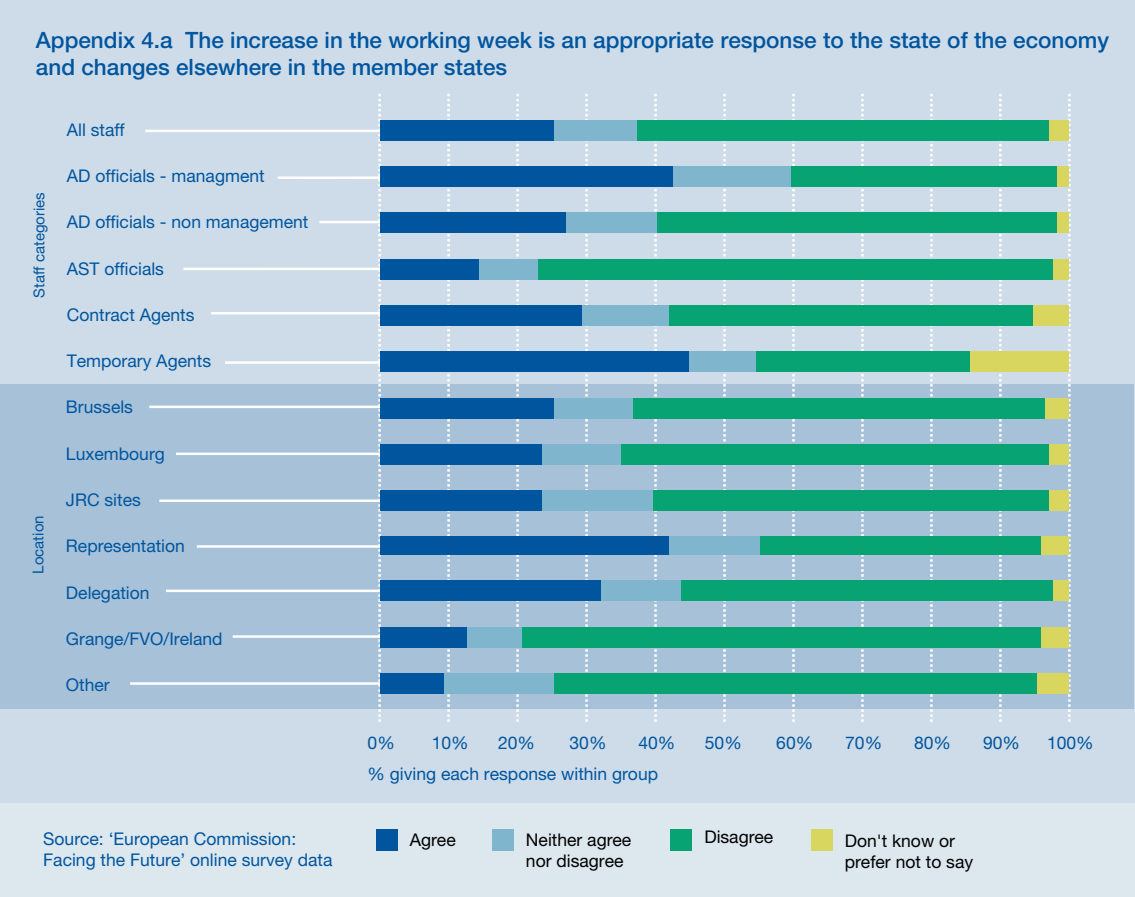
<style>
.page{position:relative;width:1135px;height:897px;background:#fff}
.page>*{position:absolute;margin:0;border:0;box-sizing:border-box;transform-origin:0 0}
.t1{font:500 22.5px/27px "Helvetica Neue LT Com";color:#00559f}
.t2{font:17.5px/21px "Helvetica Neue LT Com";color:#00559f}
.t3{font:17.5px/21px "Helvetica Neue LT Com";color:#000}
.t4{font:15px "Helvetica Neue LT Com";color:#00559f}
</style>
<div class="page">
<div style="left:0;top:0;width:1134px;height:844px;background:#cddce8"></div>
<div style="left:0;top:384px;width:1133px;height:325px;background:#a6c1d8"></div>
<div style="left:0;top:803px;width:1134px;height:93px;background:#dce7ee"></div>
<div style="left:376px;top:829px;width:21px;height:21px;background:#00559f"></div>
<div style="left:492px;top:829px;width:21px;height:21px;background:#7fb6ce"></div>
<div style="left:670px;top:829px;width:22px;height:21px;background:#08a373"></div>
<div style="left:811px;top:829px;width:21px;height:21px;background:#d8d65f"></div>
<svg style="left:1067px;top:94px;width:3px;height:627px"></svg>
<svg style="left:999px;top:94px;width:2px;height:627px"></svg>
<svg style="left:930px;top:94px;width:2px;height:627px"></svg>
<svg style="left:861px;top:94px;width:2px;height:627px"></svg>
<svg style="left:792px;top:94px;width:2px;height:627px"></svg>
<svg style="left:723px;top:94px;width:2px;height:627px"></svg>
<svg style="left:654px;top:94px;width:2px;height:627px"></svg>
<svg style="left:585px;top:94px;width:2px;height:627px"></svg>
<svg style="left:516px;top:94px;width:2px;height:627px"></svg>
<svg style="left:447px;top:94px;width:3px;height:627px"></svg>
<svg style="left:378px;top:94px;width:3px;height:627px"></svg>
<hr style="left:145px;top:130px;width:253px;height:2px;background:#fff">
<hr style="left:277px;top:176px;width:121px;height:3px;background:#fff">
<hr style="left:319px;top:221px;width:70px;height:2px;background:#fff">
<hr style="left:183px;top:267px;width:206px;height:3px;background:#fff">
<hr style="left:211px;top:312px;width:189px;height:2px;background:#fff">
<hr style="left:225px;top:361px;width:164px;height:3px;background:#fff">
<hr style="left:149px;top:405px;width:240px;height:3px;background:#fff">
<hr style="left:176px;top:452px;width:213px;height:3px;background:#fff">
<hr style="left:159px;top:499px;width:230px;height:3px;background:#fff">
<hr style="left:197px;top:545px;width:192px;height:2px;background:#fff">
<hr style="left:166px;top:589px;width:223px;height:3px;background:#fff">
<hr style="left:233px;top:635px;width:156px;height:2px;background:#fff">
<hr style="left:130px;top:682px;width:259px;height:2px;background:#fff">
<div style="left:380px;top:120px;width:174px;height:20px;background:#00559f"></div>
<div style="left:554px;top:120px;width:83px;height:20px;background:#7fb6ce"></div>
<div style="left:637px;top:120px;width:411px;height:20px;background:#08a373"></div>
<div style="left:1048px;top:120px;width:20px;height:20px;background:#d8d65f"></div>
<div style="left:380px;top:166px;width:293px;height:21px;background:#00559f"></div>
<div style="left:673px;top:166px;width:118px;height:21px;background:#7fb6ce"></div>
<div style="left:791px;top:166px;width:265px;height:21px;background:#08a373"></div>
<div style="left:1056px;top:166px;width:12px;height:21px;background:#d8d65f"></div>
<div style="left:380px;top:212px;width:186px;height:21px;background:#00559f"></div>
<div style="left:566px;top:212px;width:91px;height:21px;background:#7fb6ce"></div>
<div style="left:657px;top:212px;width:399px;height:21px;background:#08a373"></div>
<div style="left:1056px;top:212px;width:12px;height:21px;background:#d8d65f"></div>
<div style="left:380px;top:259px;width:99px;height:20px;background:#00559f"></div>
<div style="left:479px;top:259px;width:59px;height:20px;background:#7fb6ce"></div>
<div style="left:538px;top:259px;width:514px;height:20px;background:#08a373"></div>
<div style="left:1052px;top:259px;width:16px;height:20px;background:#d8d65f"></div>
<div style="left:380px;top:305px;width:202px;height:20px;background:#00559f"></div>
<div style="left:582px;top:305px;width:87px;height:20px;background:#7fb6ce"></div>
<div style="left:669px;top:305px;width:363px;height:20px;background:#08a373"></div>
<div style="left:1032px;top:305px;width:36px;height:20px;background:#d8d65f"></div>
<div style="left:380px;top:351px;width:308px;height:21px;background:#00559f"></div>
<div style="left:688px;top:351px;width:68px;height:21px;background:#7fb6ce"></div>
<div style="left:756px;top:351px;width:213px;height:21px;background:#08a373"></div>
<div style="left:969px;top:351px;width:99px;height:21px;background:#d8d65f"></div>
<div style="left:380px;top:398px;width:174px;height:20px;background:#00559f"></div>
<div style="left:554px;top:398px;width:79px;height:20px;background:#7fb6ce"></div>
<div style="left:633px;top:398px;width:411px;height:20px;background:#08a373"></div>
<div style="left:1044px;top:398px;width:24px;height:20px;background:#d8d65f"></div>
<div style="left:380px;top:444px;width:162px;height:20px;background:#00559f"></div>
<div style="left:542px;top:444px;width:79px;height:20px;background:#7fb6ce"></div>
<div style="left:621px;top:444px;width:427px;height:20px;background:#08a373"></div>
<div style="left:1048px;top:444px;width:20px;height:20px;background:#d8d65f"></div>
<div style="left:380px;top:490px;width:162px;height:21px;background:#00559f"></div>
<div style="left:542px;top:490px;width:111px;height:21px;background:#7fb6ce"></div>
<div style="left:653px;top:490px;width:395px;height:21px;background:#08a373"></div>
<div style="left:1048px;top:490px;width:20px;height:21px;background:#d8d65f"></div>
<div style="left:380px;top:536px;width:289px;height:18px;background:#00559f"></div>
<div style="left:669px;top:536px;width:91px;height:18px;background:#7fb6ce"></div>
<div style="left:760px;top:536px;width:280px;height:18px;background:#08a373"></div>
<div style="left:1040px;top:536px;width:28px;height:18px;background:#d8d65f"></div>
<div style="left:380px;top:580px;width:222px;height:21px;background:#00559f"></div>
<div style="left:602px;top:580px;width:79px;height:21px;background:#7fb6ce"></div>
<div style="left:681px;top:580px;width:371px;height:21px;background:#08a373"></div>
<div style="left:1052px;top:580px;width:16px;height:21px;background:#d8d65f"></div>
<div style="left:380px;top:626px;width:87px;height:21px;background:#00559f"></div>
<div style="left:467px;top:626px;width:55px;height:21px;background:#7fb6ce"></div>
<div style="left:522px;top:626px;width:518px;height:21px;background:#08a373"></div>
<div style="left:1040px;top:626px;width:28px;height:21px;background:#d8d65f"></div>
<div style="left:380px;top:673px;width:63px;height:20px;background:#00559f"></div>
<div style="left:443px;top:673px;width:111px;height:20px;background:#7fb6ce"></div>
<div style="left:554px;top:673px;width:482px;height:20px;background:#08a373"></div>
<div style="left:1036px;top:673px;width:32px;height:20px;background:#d8d65f"></div>
<p class="t1" style="left:36px;top:29px;width:1074px">Appendix 4.a The increase in the working week is an appropriate response to the state of the economy and changes elsewhere in the member states</p>
<p class="t2" style="left:67px;top:121px;width:59px">All staff</p>
<p class="t4" style="left:34px;top:297px;width:107px;rotate:-90deg">Staff categories</p>
<p class="t4" style="left:33px;top:573px;width:60px;rotate:-90deg">Location</p>
<p class="t2" style="left:67px;top:167px;width:199px">AD officials - managment</p>
<p class="t2" style="left:67px;top:213px;width:243px">AD officials - non management</p>
<p class="t2" style="left:67px;top:260px;width:99px">AST officials</p>
<p class="t2" style="left:67px;top:306px;width:129px">Contract Agents</p>
<p class="t2" style="left:67px;top:352px;width:146px">Temporary Agents</p>
<p class="t2" style="left:66px;top:398px;width:69px">Brussels</p>
<p class="t2" style="left:66px;top:444px;width:100px">Luxembourg</p>
<p class="t2" style="left:66px;top:491px;width:76px">JRC sites</p>
<p class="t2" style="left:66px;top:537px;width:120px">Representation</p>
<p class="t2" style="left:66px;top:583px;width:85px">Delegation</p>
<p class="t2" style="left:66px;top:629px;width:158px">Grange/FVO/Ireland</p>
<p class="t2" style="left:66px;top:676px;width:45px">Other</p>
<p class="t2" style="left:43px;top:829px;width:291px">Source: ‘European Commission:<br>Facing the Future’ online survey data</p>
<p class="t2" style="left:367px;top:734px;width:29px">0%</p>
<p class="t2" style="left:431px;top:734px;width:38px">10%</p>
<p class="t2" style="left:498px;top:734px;width:38px">20%</p>
<p class="t2" style="left:569px;top:734px;width:38px">30%</p>
<p class="t2" style="left:638px;top:734px;width:38px">40%</p>
<p class="t2" style="left:704px;top:734px;width:38px">50%</p>
<p class="t2" style="left:776px;top:734px;width:38px">60%</p>
<p class="t2" style="left:845px;top:734px;width:38px">70%</p>
<p class="t2" style="left:914px;top:734px;width:38px">80%</p>
<p class="t2" style="left:982px;top:734px;width:38px">90%</p>
<p class="t2" style="left:1046px;top:734px;width:48px">100%</p>
<p class="t2" style="left:367px;top:764px;width:292px">% giving each response within group</p>
<p class="t3" style="left:409px;top:830px;width:48px">Agree</p>
<p class="t3" style="left:526px;top:830px;width:107px">Neither agree</p>
<p class="t3" style="left:704px;top:828px;width:71px">Disagree</p>
<p class="t3" style="left:526px;top:851px;width:99px">nor disagree</p>
<p class="t3" style="left:844px;top:831px;width:130px">Don't know or prefer not to say</p>
</div>
